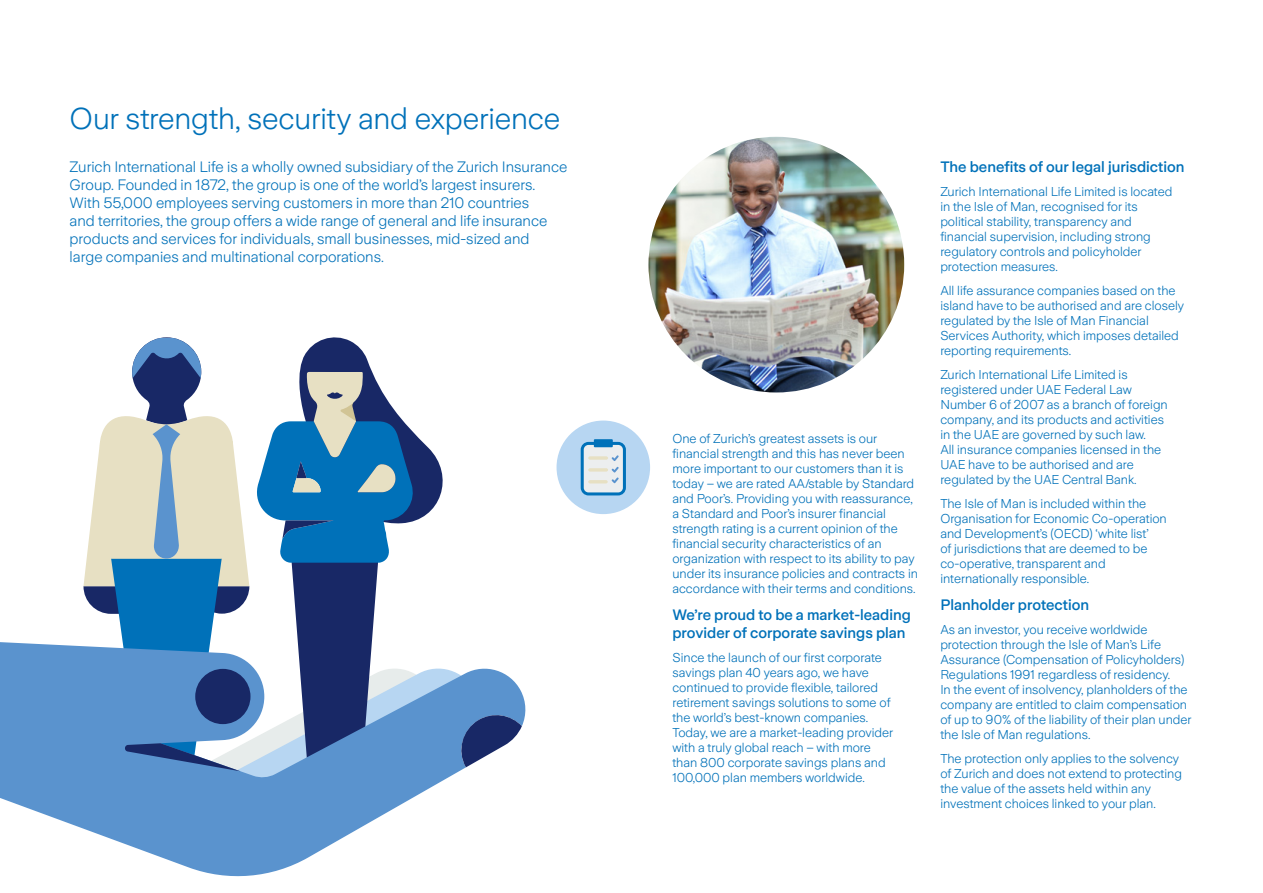
<style>
.page{position:relative;width:1263px;height:893px;background:#fff}
.page>*{position:absolute;margin:0;border:0;box-sizing:border-box;transform-origin:0 0}
.t1{font:300 30px "Zurich Sans";letter-spacing:-.005em;color:#0071b9}
.t2{font:300 15px/18px "Zurich Sans";color:#0071b9}
.t3{font:500 15px/18px "Zurich Sans";color:#0071b9}
.t4{font:300 12.75px/15px "Zurich Sans";color:#0071b9}
</style>
<div class="page">
<svg style="left:0;top:642px;width:526px;height:235px;fill:#5a93ce"></svg>
<img style="left:648px;top:137px;width:256px;height:255px;border-radius:128px">
<div style="left:556px;top:421px;width:94px;height:93px;background:#b7d6f2;border-radius:50%"></div>
<svg style="left:581px;top:439px;width:45px;height:56px;background:#aeccde"></svg>
<svg style="left:83px;top:337px;width:439px;height:434px"></svg>
<h1 class="t1" style="left:70px;top:102px;width:492px">Our strength, security and experience</h1>
<p class="t2" style="left:70px;top:158px;width:499px">Zurich International Life is a wholly owned subsidiary of the Zurich Insurance Group. Founded in 1872, the group is one of the world’s largest insurers.<br>With 55,000 employees serving customers in more than 210 countries<br>and territories, the group offers a wide range of general and life insurance products and services for individuals, small businesses, mid-sized and<br>large companies and multinational corporations.</p>
<p class="t4" style="left:672px;top:431px;width:247px">One of Zurich’s greatest assets is our financial strength and this has never been more important to our customers than it is today – we are rated AA/stable by Standard and Poor’s. Providing you with reassurance, a Standard and Poor’s insurer financial strength rating is a current opinion of the financial security characteristics of an organization with respect to its ability to pay under its insurance policies and contracts in accordance with their terms and conditions.</p>
<p class="t3" style="left:672px;top:606px;width:240px">We’re proud to be a market-leading provider of corporate savings plan</p>
<p class="t4" style="left:672px;top:650px;width:222px">Since the launch of our first corporate savings plan 40 years ago, we have continued to provide flexible, tailored retirement savings solutions to some of the world’s best-known companies.<br>Today, we are a market-leading provider with a truly global reach – with more than 800 corporate savings plans and 100,000 plan members worldwide.</p>
<p class="t3" style="left:940px;top:158px;width:246px">The benefits of our legal jurisdiction</p>
<p class="t4" style="left:940px;top:184px;width:234px">Zurich International Life Limited is located in the Isle of Man, recognised for its political stability, transparency and financial supervision, including strong regulatory controls and policyholder protection measures.</p>
<p class="t4" style="left:940px;top:283px;width:245px">All life assurance companies based on the island have to be authorised and are closely regulated by the Isle of Man Financial Services Authority, which imposes detailed reporting requirements.</p>
<p class="t4" style="left:940px;top:367px;width:229px">Zurich International Life Limited is registered under UAE Federal Law Number 6 of 2007 as a branch of foreign company, and its products and activities in the UAE are governed by such law.<br>All insurance companies licensed in the UAE have to be authorised and are regulated by the UAE Central Bank.</p>
<p class="t4" style="left:940px;top:496px;width:228px">The Isle of Man is included within the Organisation for Economic Co-operation and Development’s (OECD) ‘white list’<br>of jurisdictions that are deemed to be co-operative, transparent and internationally responsible.</p>
<p class="t3" style="left:940px;top:596px;width:150px">Planholder protection</p>
<p class="t4" style="left:940px;top:622px;width:253px">As an investor, you receive worldwide protection through the Isle of Man’s Life Assurance (Compensation of Policyholders)<br>Regulations 1991 regardless of residency.<br>In the event of insolvency, planholders of the company are entitled to claim compensation of up to 90% of the liability of their plan under the Isle of Man regulations.</p>
<p class="t4" style="left:940px;top:751px;width:243px">The protection only applies to the solvency of Zurich and does not extend to protecting the value of the assets held within any investment choices linked to your plan.</p>
</div>
